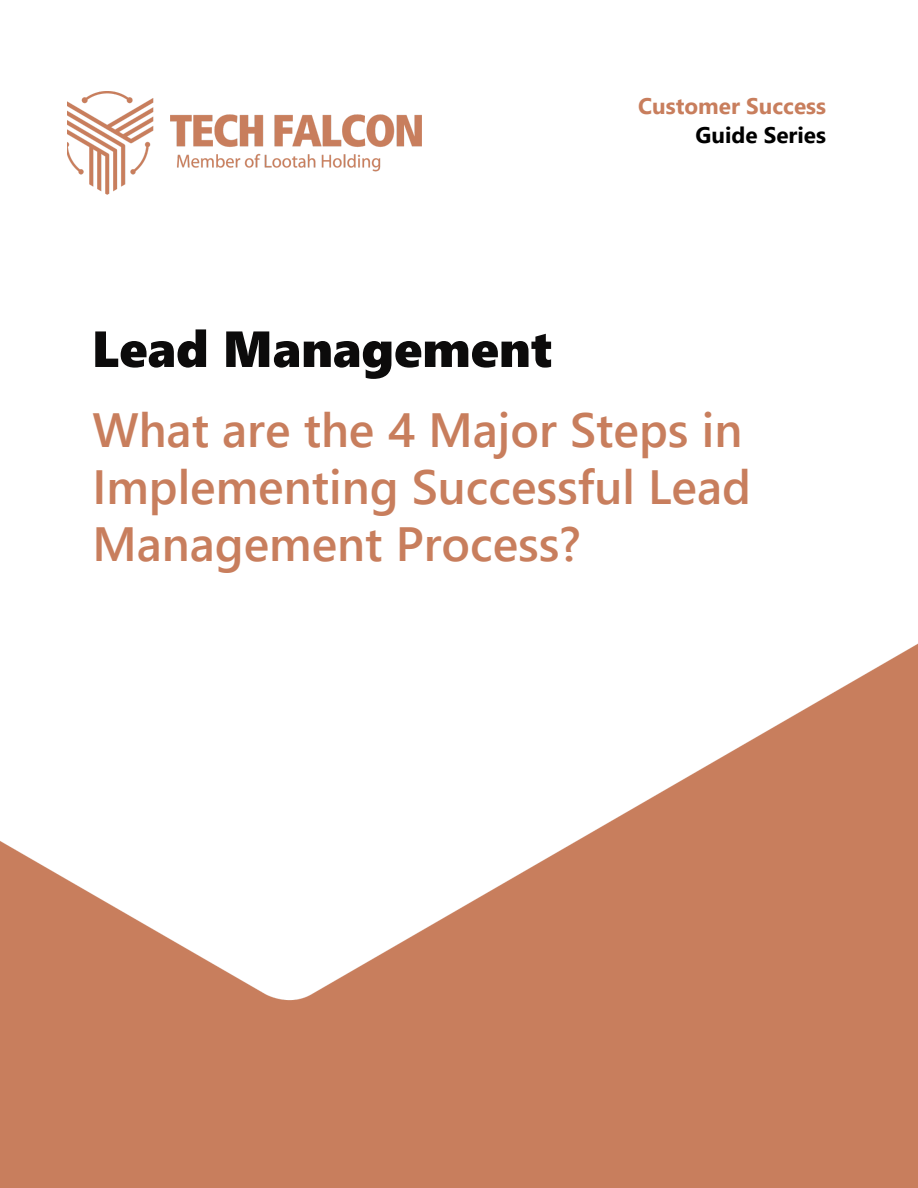
<style>
.page{position:relative;width:918px;height:1188px;background:#fff}
.page>*{position:absolute;margin:0;border:0;box-sizing:border-box;transform-origin:0 0}
.t1{font:50.7px "Segoe UI Black";color:#0c0b0b}
.t2{font:600 48px/57.3px "Segoe UI";color:#c87e5d}
.t3{font:700 22.5px/29.5px "Segoe UI";color:#c87e5d;text-align:right}
.s1{color:#000}
</style>
<div class="page">
<img style="left:0;top:643px;width:918px;height:545px">
<img style="left:67px;top:92px;width:354px;height:102px">
<p class="t1" style="left:92px;top:313px;width:462px">Lead Management</p>
<p class="t3" style="left:638px;top:90px;width:189px">Customer Success<br><span class="s1">Guide Series</span></p>
<p class="t2" style="left:92px;top:398px;width:660px">What are the 4 Major Steps in<br>Implementing Successful Lead<br>Management Process?</p>
</div>
